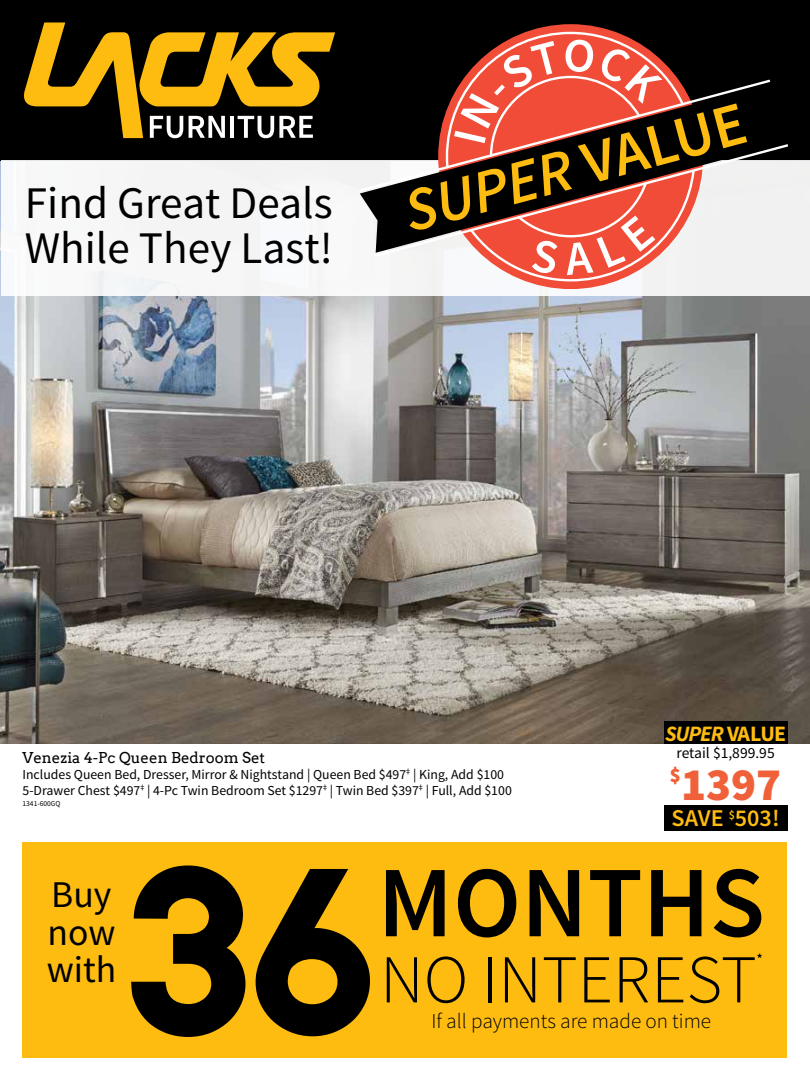
<style>
.page{position:relative;width:810px;height:1080px;background:#fff}
.page>*{position:absolute;margin:0;border:0;box-sizing:border-box;transform-origin:0 0}
.t1{font:700 224px "Arvo";color:#000}
.t2{font:600 101.12px "Source Sans Pro";color:#000}
.t3{font:300 68.5px "Source Sans Pro";color:#000}
.t4{font:italic 600 61.25px "Source Sans Pro";color:#febc11}
.t5{font:900 46.38px "Source Sans Pro";color:#f16139}
.t6{font:45.12px/45.1px "Source Sans Pro";color:#000}
.t7{font:37.75px/37.8px "Source Sans Pro";color:#000}
.t8{font:600 24.12px "Source Sans Pro";color:#febc11}
.t9{font:italic 700 22px "Source Sans Pro";letter-spacing:-.05em;color:#febc11}
.t10{font:300 21.12px "Source Sans Pro";color:#000}
.t11{font:900 20.5px "Source Sans Pro";color:#f16139}
.t12{font:15.5px "Source Sans Pro";color:#000}
.t13{font:15px "Arvo";color:#000}
.t14{font:13.75px/16.2px "Source Sans Pro";color:#000}
.t15{font:600 13.25px "Source Sans Pro";color:#000}
.t16{font:7.5px "Source Sans Pro";color:#000}
.s1{font-style:normal}
</style>
<div class="page">
<img style="left:0;top:161px;width:810px;height:583px">
<div style="left:1px;top:0;width:809px;height:161px;background:#000"></div>
<div style="left:22px;top:842px;width:766px;height:216px;background:#febc11"></div>
<svg style="left:23px;top:22px;width:312px;height:116px"></svg>
<div style="left:664px;top:806px;width:124px;height:25px;background:#000"></div>
<div style="left:664px;top:721px;width:124px;height:23px;background:#000"></div>
<div style="left:2px;top:161px;width:808px;height:135px;background:#f7f7f7"></div>
<svg style="left:357px;top:31px;width:431px;height:252px"></svg>
<h3 class="t6" style="left:25px;top:181px;width:310px">Find Great Deals<br>While They Last!</h3>
<h3 class="t4" style="left:396px;top:175px;width:353px;rotate:-15deg">SUPER <span class="s1">VALUE</span></h3>
<p class="t13" style="left:22px;top:748px;width:244px">Venezia 4-Pc Queen Bedroom Set</p>
<p class="t14" style="left:22px;top:766px;width:491px">Includes Queen Bed, Dresser, Mirror &amp; Nightstand | Queen Bed $497<sup>‡</sup> | King, Add $100<br>5-Drawer Chest $497<sup>‡</sup> | 4-Pc Twin Bedroom Set $1297<sup>‡</sup> | Twin Bed $397<sup>‡</sup> | Full, Add $100</p>
<p class="t16" style="left:22px;top:799px;width:40px">1341-600GQ</p>
<h3 class="t9" style="left:665px;top:720px;width:123px">SUPER <span class="s1">VALUE</span></h3>
<p class="t12" style="left:677px;top:743px;width:100px">retail $1,899.95</p>
<h3 class="t11" style="left:670px;top:762px;width:13px">$</h3>
<h3 class="t5" style="left:681px;top:754px;width:102px">1397</h3>
<h3 class="t8" style="left:672px;top:802px;width:110px">SAVE <sup>$</sup>503!</h3>
<h3 class="t7" style="left:47px;top:876px;width:71px">Buy now with</h3>
<h1 class="t1" style="left:129px;top:813px;width:248px">36</h1>
<h2 class="t2" style="left:378px;top:839px;width:389px">MONTHS</h2>
<h3 class="t3" style="left:380px;top:938px;width:378px">NO INTEREST</h3>
<p class="t15" style="left:757px;top:950px;width:7px">*</p>
<h3 class="t10" style="left:431px;top:1008px;width:281px">If all payments are made on time</h3>
</div>
